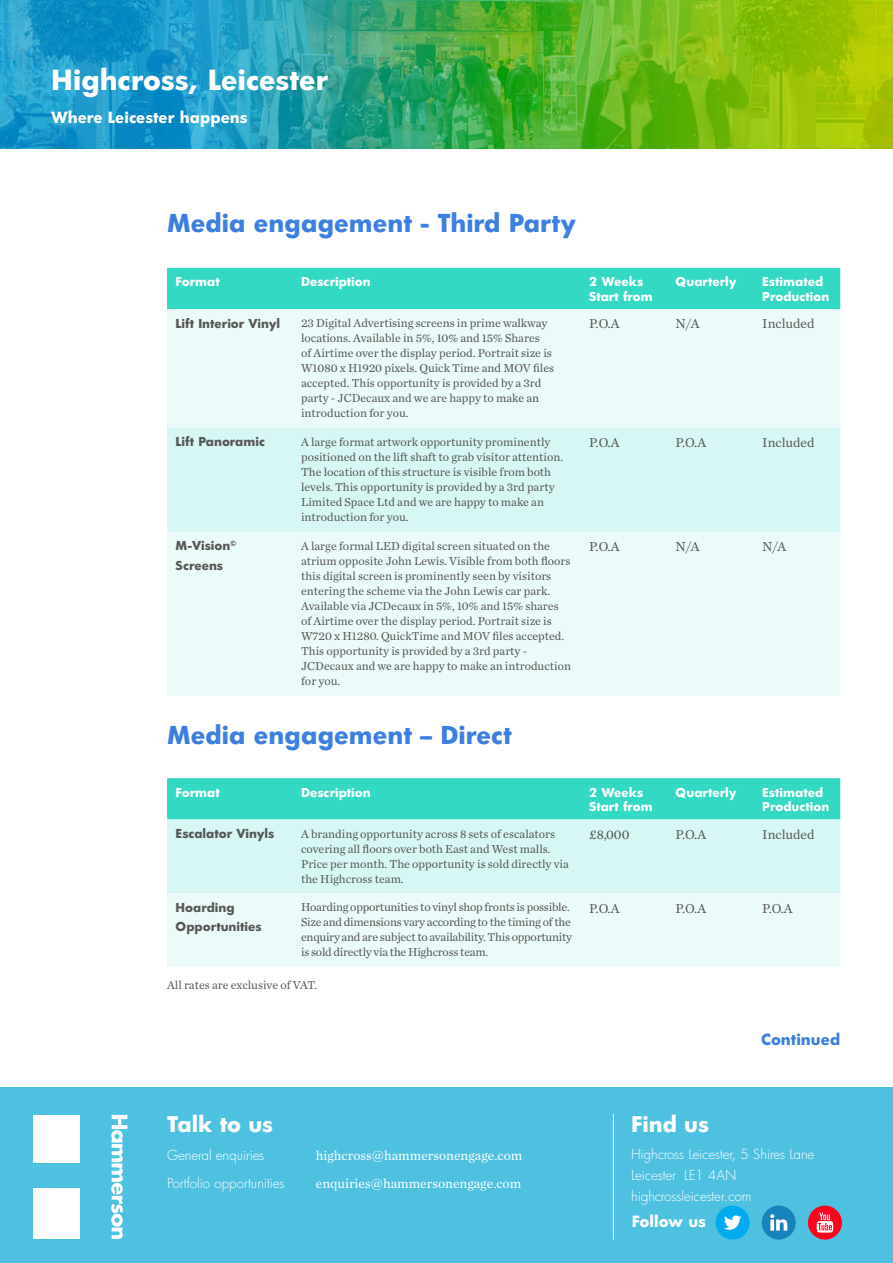
<style>
.page{position:relative;width:893px;height:1263px;background:#fff}
.page>*{position:absolute;margin:0;border:0;box-sizing:border-box;transform-origin:0 0}
.t1{font:700 27px "HP Futura";color:#fff}
.t2{font:700 24px "HP Futura";color:#3d7fe0}
.t3{font:700 21px "HP Futura";color:#fff}
.t4{font:700 15px "HP Futura";color:#fff}
.t5{font:700 15px "HP Futura";letter-spacing:.005em;color:#3d7fe0}
.t6{font:300 13.5px/21px "HP Futura";letter-spacing:-.005em;color:#fff}
.t7{font:13.5px "Chronicle Text G1";color:#575756}
.t8{font:13.5px "Chronicle Text G1";color:#fff}
.t9{font:12px/15px "Chronicle Text G1";color:#575756}
.t10{font:12px/15px "Chronicle Text G1";letter-spacing:-.02em;color:#575756}
.t11{font:700 12px/14.4px "HP Futura";color:#fff}
.t12{font:700 12px/19.5px "HP Futura";color:#575756}
</style>
<div class="page">
<img style="left:0;top:0;width:893px;height:148px">
<div style="left:0;top:1087px;width:893px;height:176px;background:#4ec1e0"></div>
<div style="left:33px;top:1188px;width:46px;height:51px;background:#fff"></div>
<div style="left:33px;top:1115px;width:46px;height:48px;background:#fff"></div>
<svg style="left:111px;top:1115px;width:16px;height:124px"></svg>
<hr style="left:613px;top:1114px;width:1px;height:125px;background:#fff">
<div style="left:715px;top:1205px;width:35px;height:34px;background:#00abee;border-radius:50%"></div>
<svg style="left:724px;top:1215px;width:17px;height:15px"></svg>
<div style="left:762px;top:1205px;width:34px;height:34px;background:#1883bb;border-radius:50%"></div>
<svg style="left:770px;top:1214px;width:17px;height:16px"></svg>
<div style="left:808px;top:1205px;width:34px;height:34px;background:#ff021e;border-radius:50%"></div>
<svg style="left:817px;top:1212px;width:16px;height:20px"></svg>
<div style="left:167px;top:268px;width:673px;height:41px;background:#33d9c3"></div>
<div style="left:167px;top:309px;width:673px;height:386px;background:#ebfbf9"></div>
<div style="left:167px;top:428px;width:673px;height:104px;background:#d6f7f3"></div>
<div style="left:167px;top:778px;width:673px;height:41px;background:#33d9c3"></div>
<div style="left:167px;top:819px;width:673px;height:74px;background:#d6f7f3"></div>
<div style="left:167px;top:893px;width:673px;height:74px;background:#ebfbf9"></div>
<h1 class="t1" style="left:51px;top:61px;width:278px">Highcross, Leicester</h1>
<p class="t4" style="left:51px;top:106px;width:198px">Where Leicester happens</p>
<h2 class="t2" style="left:167px;top:206px;width:411px">Media engagement - Third Party</h2>
<p class="t11" style="left:176px;top:274px;width:46px">Format</p>
<p class="t11" style="left:301px;top:274px;width:71px">Description</p>
<p class="t11" style="left:589px;top:274px;width:65px">2 Weeks<br>Start from</p>
<p class="t11" style="left:676px;top:274px;width:62px">Quarterly</p>
<p class="t11" style="left:762px;top:274px;width:69px">Estimated<br>Production</p>
<p class="t12" style="left:176px;top:313px;width:106px">Lift Interior Vinyl</p>
<p class="t9" style="left:301px;top:315px;width:255px">23 Digital Advertising screens in prime walkway locations. Available in 5%, 10% and 15% Shares<br>of Airtime over the display period. Portrait size is W1080 x H1920 pixels. Quick Time and MOV files accepted. This opportunity is provided by a 3rd party - JCDecaux and we are happy to make an introduction for you.</p>
<p class="t7" style="left:589px;top:314px;width:32px">P.O.A</p>
<p class="t7" style="left:676px;top:314px;width:26px">N/A</p>
<p class="t7" style="left:762px;top:314px;width:54px">Included</p>
<p class="t12" style="left:176px;top:432px;width:91px">Lift Panoramic</p>
<p class="t9" style="left:301px;top:434px;width:264px">A large format artwork opportunity prominently positioned on the lift shaft to grab visitor attention.<br>The location of this structure is visible from both levels. This opportunity is provided by a 3rd party Limited Space Ltd and we are happy to make an introduction for you.</p>
<p class="t7" style="left:589px;top:432px;width:32px">P.O.A</p>
<p class="t7" style="left:676px;top:432px;width:32px">P.O.A</p>
<p class="t7" style="left:762px;top:432px;width:54px">Included</p>
<p class="t12" style="left:176px;top:535px;width:62px">M-Vision<sup>©<br></sup>Screens</p>
<p class="t9" style="left:301px;top:538px;width:271px">A large formal LED digital screen situated on the atrium opposite John Lewis. Visible from both floors this digital screen is prominently seen by visitors entering the scheme via the John Lewis car park.<br>Available via JCDecaux in 5%, 10% and 15% shares of Airtime over the display period. Portrait size is W720 x H1280. QuickTime and MOV files accepted.<br>This opportunity is provided by a 3rd party - JCDecaux and we are happy to make an introduction for you.</p>
<p class="t7" style="left:589px;top:536px;width:32px">P.O.A</p>
<p class="t7" style="left:676px;top:536px;width:26px">N/A</p>
<p class="t7" style="left:762px;top:536px;width:26px">N/A</p>
<h2 class="t2" style="left:167px;top:718px;width:346px">Media engagement – Direct</h2>
<p class="t11" style="left:176px;top:784px;width:46px">Format</p>
<p class="t11" style="left:301px;top:784px;width:71px">Description</p>
<p class="t11" style="left:589px;top:784px;width:65px">2 Weeks<br>Start from</p>
<p class="t11" style="left:676px;top:784px;width:62px">Quarterly</p>
<p class="t11" style="left:762px;top:784px;width:69px">Estimated<br>Production</p>
<p class="t12" style="left:176px;top:823px;width:100px">Escalator Vinyls</p>
<p class="t9" style="left:301px;top:825px;width:269px">A branding opportunity across 8 sets of escalators covering all floors over both East and West malls.<br>Price per month. The opportunity is sold directly via the Highcross team.</p>
<p class="t7" style="left:589px;top:824px;width:42px">£8,000</p>
<p class="t7" style="left:676px;top:824px;width:32px">P.O.A</p>
<p class="t7" style="left:762px;top:824px;width:54px">Included</p>
<p class="t12" style="left:176px;top:897px;width:88px">Hoarding<br>Opportunities</p>
<p class="t10" style="left:301px;top:899px;width:272px">Hoarding opportunities to vinyl shop fronts is possible.<br>Size and dimensions vary according to the timing of the enquiry and are subject to availability. This opportunity is sold directly via the Highcross team.</p>
<p class="t7" style="left:589px;top:898px;width:32px">P.O.A</p>
<p class="t7" style="left:676px;top:898px;width:32px">P.O.A</p>
<p class="t7" style="left:762px;top:898px;width:32px">P.O.A</p>
<p class="t9" style="left:167px;top:977px;width:152px">All rates are exclusive of VAT.</p>
<h3 class="t3" style="left:167px;top:1109px;width:107px">Talk to us</h3>
<h3 class="t3" style="left:631px;top:1109px;width:79px">Find us</h3>
<p class="t5" style="left:761px;top:1029px;width:81px">Continued</p>
<p class="t6" style="left:167px;top:1144px;width:99px">General enquiries</p>
<p class="t8" style="left:316px;top:1145px;width:208px">highcross@hammersonengage.com</p>
<p class="t6" style="left:167px;top:1172px;width:119px">Portfolio opportunities</p>
<p class="t8" style="left:316px;top:1173px;width:207px">enquiries@hammersonengage.com</p>
<p class="t6" style="left:631px;top:1144px;width:185px">Highcross Leicester, 5 Shires Lane<br>Leicester LE1 4AN highcrossleicester.com</p>
<p class="t4" style="left:632px;top:1211px;width:76px">Follow us</p>
</div>
